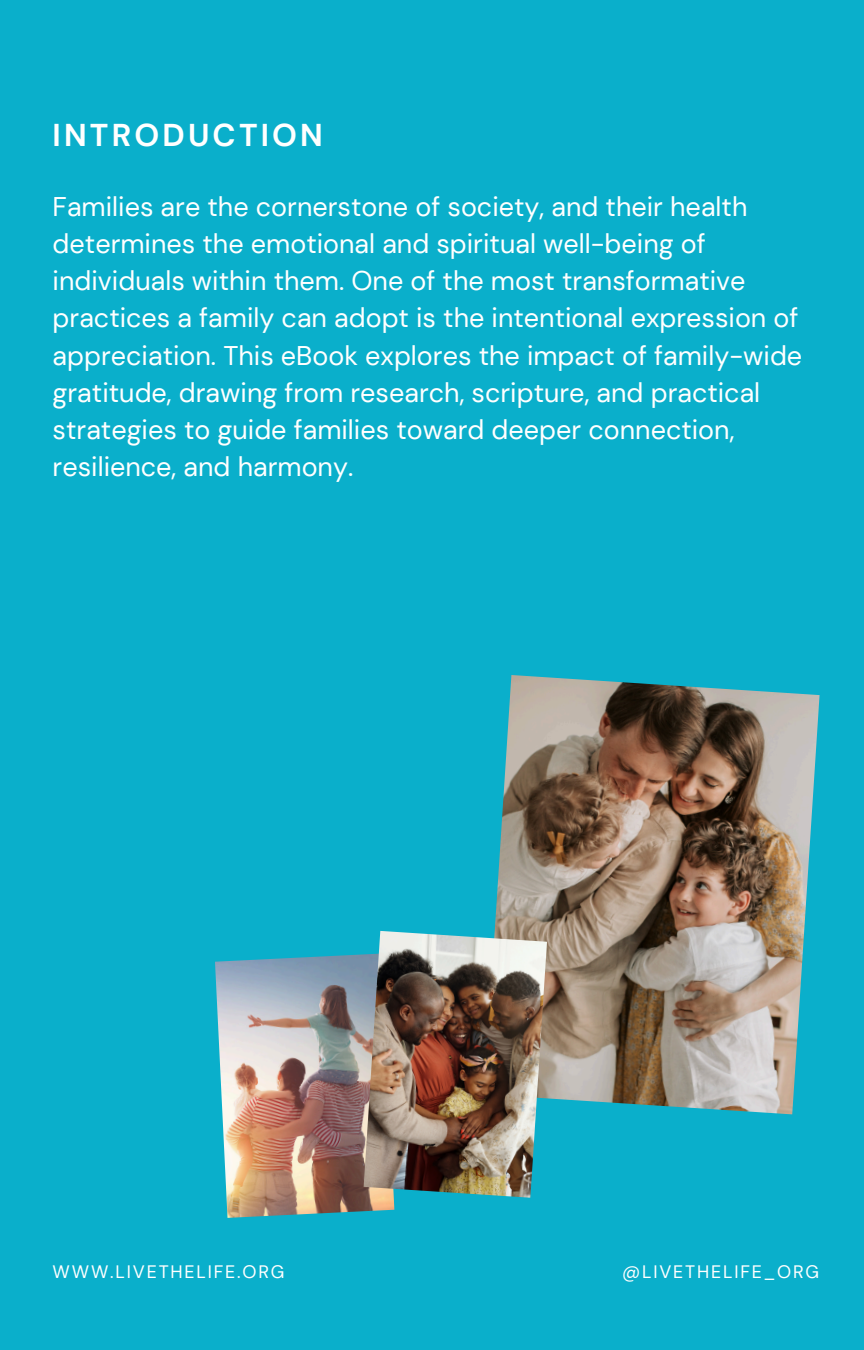
<style>
.page{position:relative;width:864px;height:1350px;background:#0aafcb}
.page>*{position:absolute;margin:0;border:0;box-sizing:border-box;transform-origin:0 0}
.t1{font:700 31.5px "DM Sans";letter-spacing:.1em;color:#fff}
.t2{font:27px/37.1px "DM Sans";color:#fff}
.t3{font:18px "DM Sans";letter-spacing:.1em;color:#fff}
</style>
<div class="page">
<img style="left:494px;top:675px;width:326px;height:439px">
<img style="left:215px;top:954px;width:179px;height:264px">
<img style="left:364px;top:931px;width:183px;height:267px">
<h1 class="t1" style="left:53px;top:114px;width:272px">INTRODUCTION</h1>
<h2 class="t2" style="left:53px;top:188px;width:751px">Families are the cornerstone of society, and their health determines the emotional and spiritual well-being of individuals within them. One of the most transformative practices a family can adopt is the intentional expression of appreciation. This eBook explores the impact of family-wide gratitude, drawing from research, scripture, and practical strategies to guide families toward deeper connection, resilience, and harmony.</h2>
<p class="t3" style="left:53px;top:1261px;width:233px">WWW.LIVETHELIFE.ORG</p>
<p class="t3" style="left:622px;top:1261px;width:199px">@LIVETHELIFE_ORG</p>
</div>
